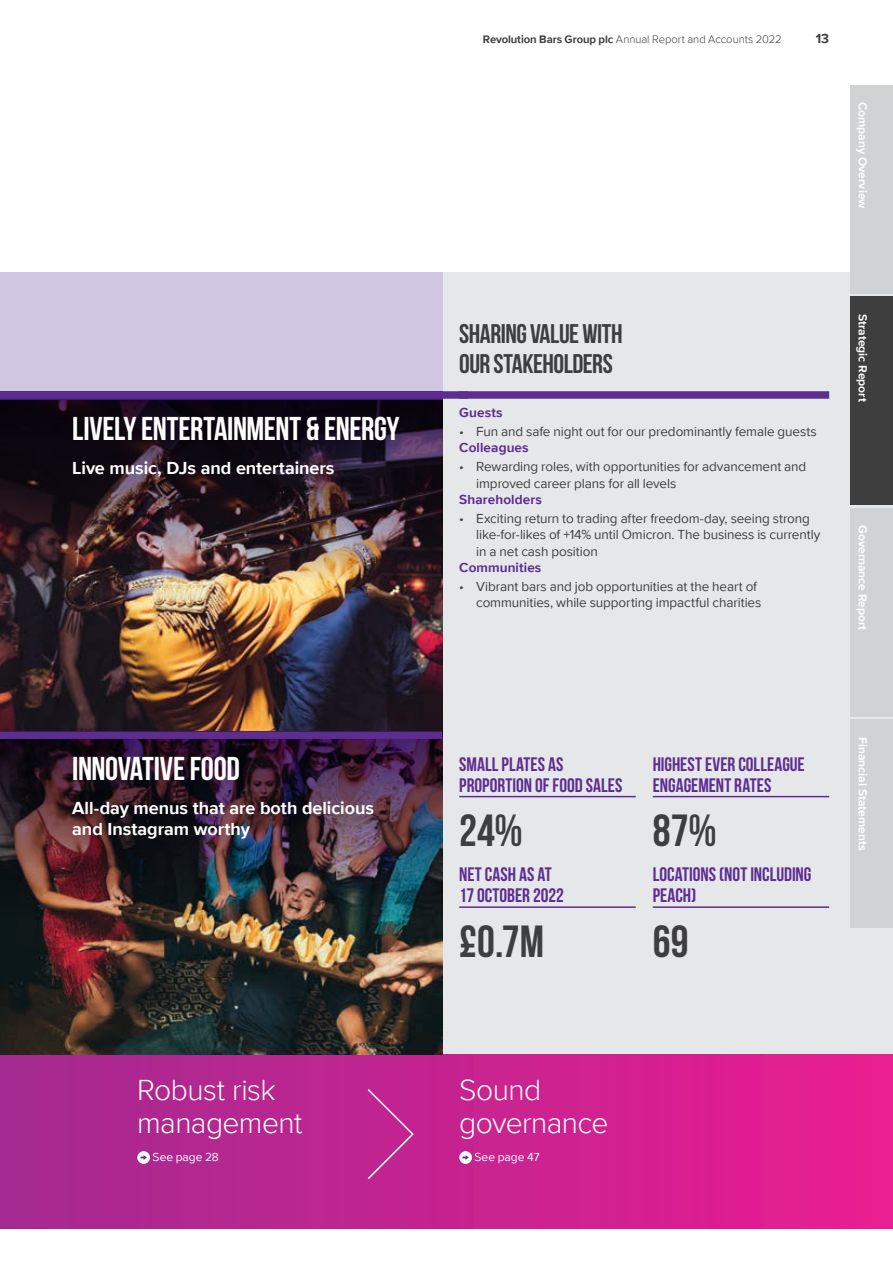
<style>
.page{position:relative;width:893px;height:1263px;background:#fff}
.page>*{position:absolute;margin:0;border:0;box-sizing:border-box;transform-origin:0 0}
.t1{font:700 45px "Bebas Neue";letter-spacing:.005em;color:#3e3e3f}
.t2{font:700 33px "Bebas Neue";letter-spacing:-.015em;color:#fff}
.t3{font:300 30px/33px "Proxima Nova";letter-spacing:-.02em;color:#fff}
.t4{font:700 27px/30px "Bebas Neue";letter-spacing:-.02em;color:#3e3e3f}
.t5{font:700 19.5px/21px "Bebas Neue";color:#5d2d91}
.t6{font:700 18px/21px "Proxima Nova";letter-spacing:-.005em;color:#fff}
.t7{font:13.5px/16.5px "Proxima Nova";letter-spacing:-.01em;color:#3e3e3f}
.t8{font:700 13.5px "Proxima Nova";letter-spacing:.01em;color:#5d2d91}
.t9{font:700 13.5px "Proxima Nova";color:#3e3e3f}
.t10{font:700 12px "Proxima Nova";color:#fff}
.t11{font:12px "Proxima Nova";letter-spacing:-.005em;color:#fff}
.t12{font:300 11.25px "Proxima Nova";letter-spacing:-.005em;color:#3e3e3f}
.s1{font-weight:700}
</style>
<div class="page">
<div style="left:430px;top:272px;width:463px;height:790px;background:#e6e7e9"></div>
<div style="left:0;top:272px;width:442px;height:782px;background:#d1c7e2"></div>
<div style="left:0;top:1054px;width:893px;height:175px;background:linear-gradient(to right,#a32a90,#e91d91)"></div>
<img style="left:0;top:579px;width:442px;height:475px">
<div style="left:850px;top:508px;width:43px;height:208px;background:#d1d2d4"></div>
<div style="left:850px;top:720px;width:43px;height:208px;background:#d1d2d4"></div>
<div style="left:850px;top:297px;width:43px;height:208px;background:#3e3e3f"></div>
<div style="left:850px;top:85px;width:43px;height:208px;background:#d1d2d4"></div>
<div style="left:366px;top:1087px;width:49px;height:94px;background:#c12390"></div>
<div style="left:459px;top:391px;width:370px;height:8px;background:#5d2d91"></div>
<img style="left:0;top:399px;width:442px;height:180px">
<img style="left:0;top:739px;width:442px;height:180px">
<div style="left:0;top:731px;width:442px;height:8px;background:#5d2d91"></div>
<div style="left:0;top:391px;width:468px;height:8px;background:#5d2d91"></div>
<hr style="left:459px;top:796px;width:177px;height:1px;background:#5d2d91">
<hr style="left:653px;top:796px;width:176px;height:1px;background:#5d2d91">
<hr style="left:459px;top:906px;width:177px;height:2px;background:#5d2d91">
<hr style="left:653px;top:906px;width:176px;height:2px;background:#5d2d91">
<div style="left:137px;top:1151px;width:13px;height:13px;background:#fff;border-radius:50%"></div>
<svg style="left:140px;top:1155px;width:7px;height:5px"></svg>
<div style="left:459px;top:1151px;width:13px;height:13px;background:#fff;border-radius:50%"></div>
<svg style="left:462px;top:1155px;width:7px;height:5px"></svg>
<h2 class="t2" style="left:72px;top:410px;width:329px">LIVELY ENTERTAINMENT &amp; ENERGY</h2>
<h3 class="t6" style="left:72px;top:457px;width:264px">Live music, DJs and entertainers</h3>
<h2 class="t2" style="left:72px;top:750px;width:169px">INNOVATIVE FOOD</h2>
<h3 class="t6" style="left:72px;top:797px;width:303px">All-day menus that are both delicious and Instagram worthy</h3>
<h3 class="t3" style="left:137px;top:1072px;width:167px">Robust risk management</h3>
<p class="t11" style="left:153px;top:1148px;width:68px">See page 28</p>
<p class="t12" style="left:483px;top:30px;width:300px"><span class="s1">Revolution Bars Group plc</span> Annual Report and Accounts 2022</p>
<p class="t9" style="left:816px;top:28px;width:15px">13</p>
<p class="t10" style="left:872px;top:102px;width:108px;rotate:90deg">Company Overview</p>
<h3 class="t4" style="left:459px;top:318px;width:165px">SHARING VALUE WITH<br>OUR STAKEHOLDERS</h3>
<p class="t8" style="left:459px;top:403px;width:45px">Guests</p>
<p class="t7" style="left:459px;top:422px;width:359px">• Fun and safe night out for our predominantly female guests</p>
<p class="t8" style="left:459px;top:438px;width:71px">Colleagues</p>
<p class="t7" style="left:476px;top:458px;width:332px;text-indent:-17px">• Rewarding roles, with opportunities for advancement and improved career plans for all levels</p>
<p class="t8" style="left:459px;top:489px;width:84px">Shareholders</p>
<p class="t7" style="left:476px;top:509px;width:346px;text-indent:-17px">• Exciting return to trading after freedom-day, seeing strong like-for-likes of +14% until Omicron. The business is currently in a net cash position</p>
<p class="t8" style="left:459px;top:557px;width:84px">Communities</p>
<p class="t7" style="left:476px;top:577px;width:287px;text-indent:-17px">• Vibrant bars and job opportunities at the heart of communities, while supporting impactful charities</p>
<p class="t10" style="left:872px;top:314px;width:90px;rotate:90deg">Strategic Report</p>
<p class="t10" style="left:872px;top:525px;width:107px;rotate:90deg">Governance Report</p>
<h3 class="t5" style="left:459px;top:753px;width:165px">SMALL PLATES AS<br>PROPORTION OF FOOD SALES</h3>
<h1 class="t1" style="left:459px;top:806px;width:65px">24%</h1>
<h3 class="t5" style="left:459px;top:864px;width:106px">NET CASH AS AT<br>17 OCTOBER 2022</h3>
<h1 class="t1" style="left:459px;top:916px;width:86px">£0.7M</h1>
<h3 class="t5" style="left:653px;top:753px;width:154px">HIGHEST EVER COLLEAGUE<br>ENGAGEMENT RATES</h3>
<h1 class="t1" style="left:653px;top:806px;width:66px">87%</h1>
<h3 class="t5" style="left:653px;top:864px;width:160px">LOCATIONS (NOT INCLUDING<br>PEACH)</h3>
<h1 class="t1" style="left:653px;top:916px;width:37px">69</h1>
<p class="t10" style="left:872px;top:737px;width:115px;rotate:90deg">Financial Statements</p>
<h3 class="t3" style="left:459px;top:1072px;width:151px">Sound governance</h3>
<p class="t11" style="left:475px;top:1148px;width:67px">See page 47</p>
</div>
